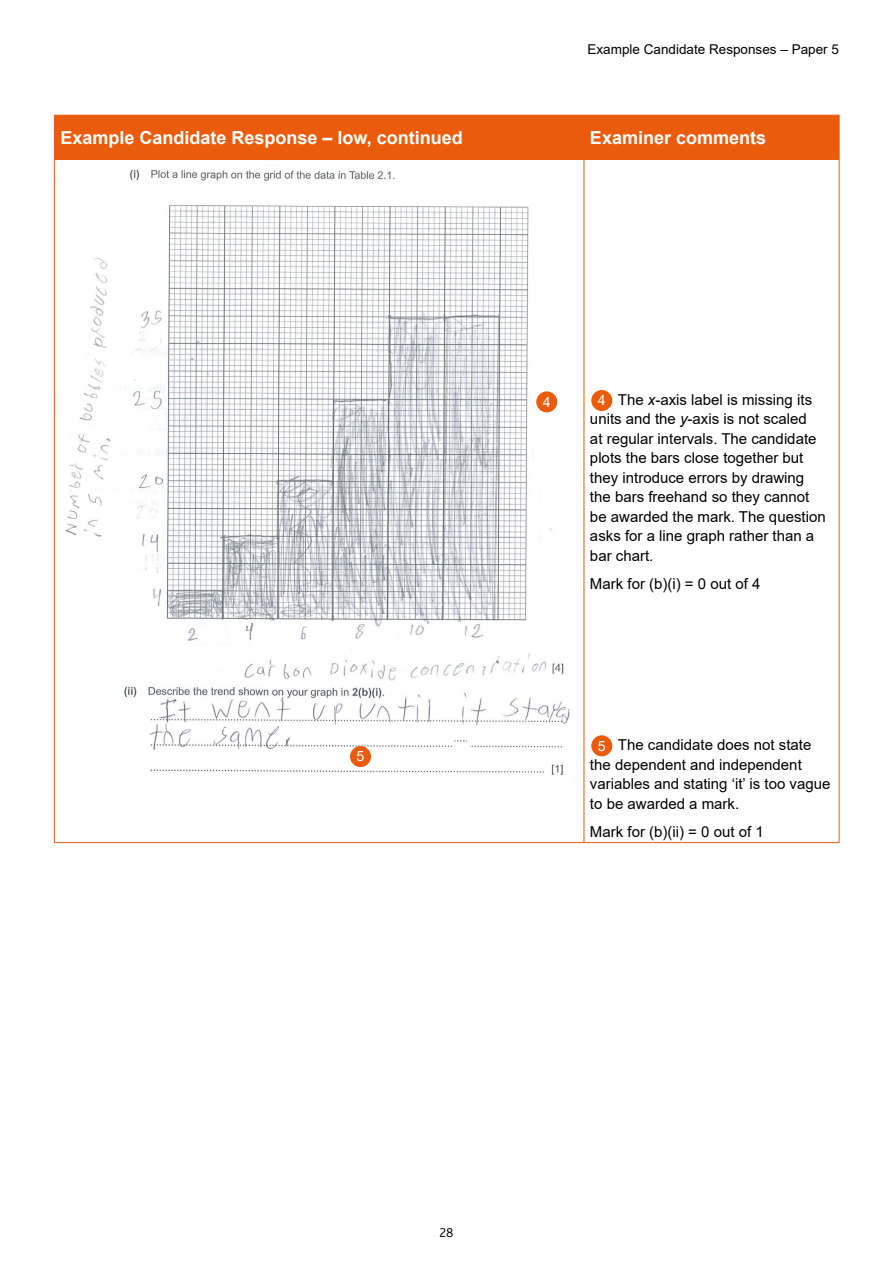
<style>
.page{position:relative;width:893px;height:1263px;background:#fff}
.page>*{position:absolute;margin:0;border:0;box-sizing:border-box;transform-origin:0 0}
.Table_heading_white{font:700 18px "Arial";color:#fff}
.Examiner_comments{font:15px/19.5px "Arial";color:#000}
.t1{font:14.25px "Arial";color:#fff}
.t2{font:13.5px "Arial";color:#000}
.t3{font:300 13.5px "Bliss Pro";color:#000}
.s1{font-style:italic}
</style>
<div class="page">
<div style="left:55px;top:116px;width:784px;height:43px;background:#ea5c0c"></div>
<hr style="left:54px;top:116px;width:1px;height:43px;background:#ea5c0c">
<hr style="left:54px;top:115px;width:530px;height:1px;background:#ea5c0c">
<hr style="left:54px;top:159px;width:530px;height:1px;background:#ea5c0c">
<hr style="left:584px;top:116px;width:1px;height:43px;background:#ea5c0c">
<hr style="left:584px;top:115px;width:255px;height:1px;background:#ea5c0c">
<hr style="left:839px;top:116px;width:1px;height:43px;background:#ea5c0c">
<hr style="left:584px;top:159px;width:255px;height:1px;background:#ea5c0c">
<hr style="left:54px;top:160px;width:1px;height:682px;background:#ea5c0c">
<hr style="left:54px;top:842px;width:530px;height:1px;background:#ea5c0c">
<hr style="left:584px;top:160px;width:1px;height:682px;background:#ea5c0c">
<hr style="left:839px;top:160px;width:1px;height:682px;background:#ea5c0c">
<hr style="left:584px;top:842px;width:255px;height:1px;background:#ea5c0c">
<img style="left:65px;top:169px;width:512px;height:606px">
<div style="left:592px;top:391px;width:20px;height:19px;background:#ea5c0c;border-radius:50%"></div>
<div style="left:591px;top:390px;width:21px;height:21px;border:1px solid #ea5c0c;border-radius:50%"></div>
<div style="left:592px;top:736px;width:20px;height:20px;background:#ea5c0c;border-radius:50%"></div>
<div style="left:591px;top:735px;width:21px;height:21px;border:1px solid #ea5c0c;border-radius:50%"></div>
<div style="left:537px;top:392px;width:20px;height:20px;background:#ea5c0c;border-radius:50%"></div>
<div style="left:536px;top:391px;width:21px;height:21px;border:1px solid #ea5c0c;border-radius:50%"></div>
<div style="left:351px;top:747px;width:19px;height:19px;background:#ea5c0c;border-radius:50%"></div>
<div style="left:350px;top:746px;width:21px;height:21px;border:1px solid #ea5c0c;border-radius:50%"></div>
<p class="t2" style="left:588px;top:40px;width:253px">Example Candidate Responses – Paper 5</p>
<p class="Table_heading_white" style="left:60px;top:125px;width:404px">Example Candidate Response – low, continued</p>
<p class="Table_heading_white" style="left:590px;top:125px;width:178px">Examiner comments</p>
<p class="t1" style="left:357px;top:746px;width:9px">5</p>
<p class="t1" style="left:543px;top:392px;width:9px">4</p>
<p class="Examiner_comments" style="left:590px;top:390px;width:237px;text-indent:28px">The <span class="s1">x</span>-axis label is missing its units and the <span class="s1">y</span>-axis is not scaled<br>at regular intervals. The candidate plots the bars close together but they introduce errors by drawing the bars freehand so they cannot be awarded the mark. The question asks for a line graph rather than a bar chart.</p>
<p class="Examiner_comments" style="left:590px;top:574px;width:172px">Mark for (b)(i) = 0 out of 4</p>
<p class="t1" style="left:598px;top:390px;width:9px">4</p>
<p class="Examiner_comments" style="left:590px;top:735px;width:242px;text-indent:28px">The candidate does not state the dependent and independent variables and stating ‘it’ is too vague to be awarded a mark.</p>
<p class="Examiner_comments" style="left:590px;top:821px;width:175px">Mark for (b)(ii) = 0 out of 1</p>
<p class="t1" style="left:598px;top:736px;width:9px">5</p>
<p class="t3" style="left:439px;top:1224px;width:16px">28</p>
</div>
